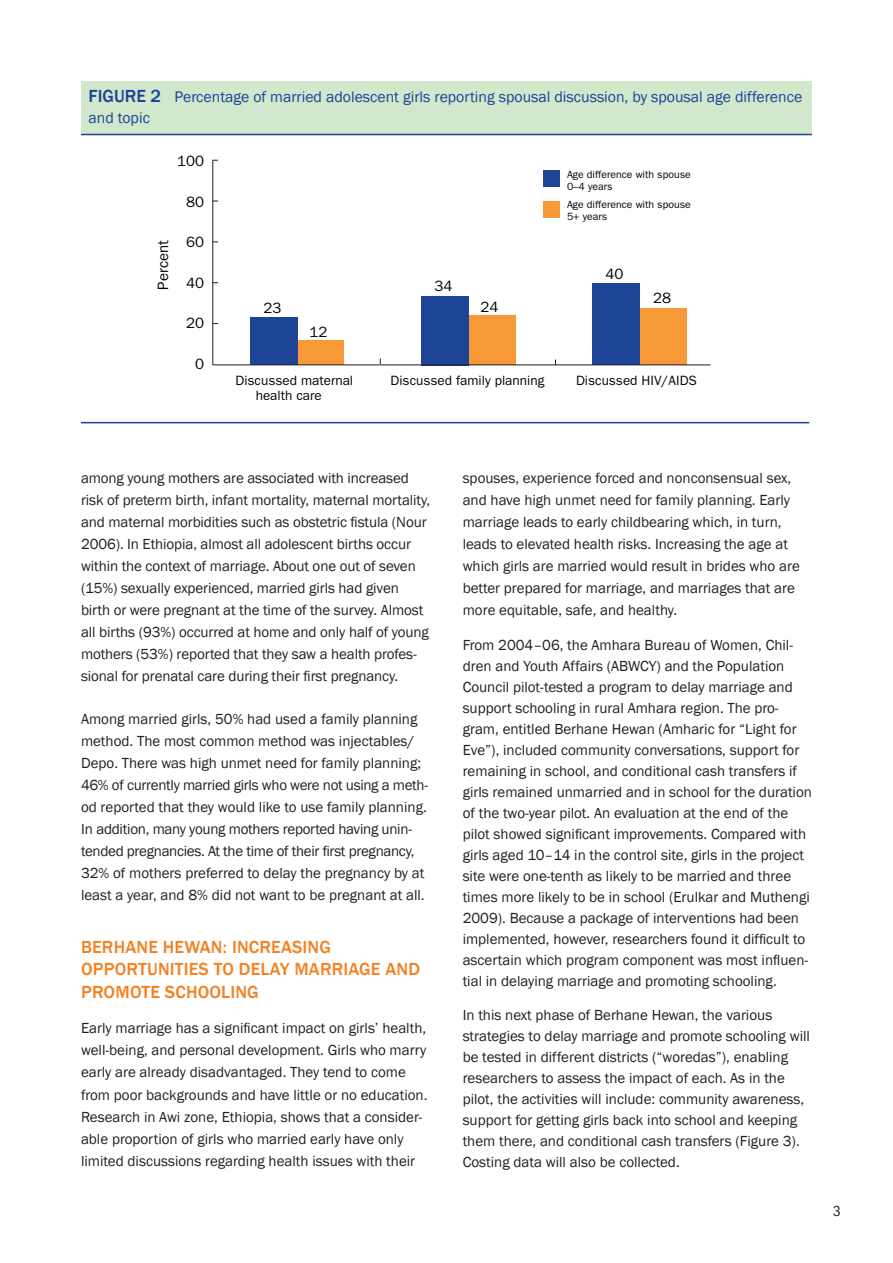
<style>
.page{position:relative;width:893px;height:1263px;background:#fff}
.page>*{position:absolute;margin:0;border:0;box-sizing:border-box;transform-origin:0 0}
.t1{font:500 18px/22.5px "Franklin Gothic";letter-spacing:.01em;color:#f58021}
.t2{font:15.75px/21px "Franklin Gothic";color:#1b4299}
.t3{font:15px/22px "Franklin Gothic";color:#231f20}
.t4{font:15px "Franklin Gothic";color:#040503}
.t5{font:condensed 15px "Franklin Gothic";color:#231f20}
.t6{font:13.5px "Franklin Gothic";color:#040503}
.t7{font:10.5px/12px "Franklin Gothic";color:#040503}
.s1{font-weight:500;font-size:18px}
</style>
<div class="page">
<hr style="left:212px;top:160px;width:1px;height:205px;background:#201d1e">
<div style="left:297px;top:340px;width:47px;height:25px;background:#f89938"></div>
<div style="left:468px;top:316px;width:47px;height:49px;background:#f89938"></div>
<div style="left:639px;top:308px;width:47px;height:57px;background:#f89938"></div>
<div style="left:250px;top:317px;width:47px;height:48px;background:#1d4496"></div>
<div style="left:421px;top:296px;width:47px;height:69px;background:#1d4496"></div>
<div style="left:592px;top:283px;width:47px;height:82px;background:#1d4496"></div>
<hr style="left:213px;top:364px;width:497px;height:1px;background:#201d1e">
<div style="left:543px;top:171px;width:16px;height:16px;background:#1d4496"></div>
<div style="left:543px;top:201px;width:16px;height:16px;background:#f89938"></div>
<div style="left:81px;top:81px;width:731px;height:54px;background:#d1e8cc"></div>
<hr style="left:81px;top:134px;width:731px;height:1px;background:#1b4299">
<hr style="left:81px;top:422px;width:728px;height:1px;background:#1b4299">
<p class="t2" style="left:89px;top:87px;width:715px"><span class="s1">FIGURE 2</span> Percentage of married adolescent girls reporting spousal discussion, by spousal age difference and topic</p>
<p class="t4" style="left:155px;top:290px;width:51px;rotate:-90deg">Percent</p>
<p class="t4" style="left:177px;top:153px;width:28px">100</p>
<p class="t4" style="left:186px;top:193px;width:19px">80</p>
<p class="t4" style="left:186px;top:234px;width:19px">60</p>
<p class="t4" style="left:186px;top:274px;width:19px">40</p>
<p class="t4" style="left:186px;top:315px;width:19px">20</p>
<p class="t4" style="left:195px;top:355px;width:10px">0</p>
<p class="t4" style="left:263px;top:299px;width:19px">23</p>
<p class="t4" style="left:309px;top:323px;width:19px">12</p>
<p class="t4" style="left:434px;top:277px;width:19px">34</p>
<p class="t4" style="left:480px;top:298px;width:19px">24</p>
<p class="t7" style="left:567px;top:168px;width:125px">Age difference with spouse<br>0–4 years</p>
<p class="t7" style="left:567px;top:198px;width:125px">Age difference with spouse<br>5+ years</p>
<p class="t4" style="left:605px;top:265px;width:19px">40</p>
<p class="t4" style="left:653px;top:289px;width:19px">28</p>
<p class="t6" style="left:235px;top:372px;width:119px">Discussed maternal</p>
<p class="t6" style="left:390px;top:372px;width:155px">Discussed family planning</p>
<p class="t6" style="left:576px;top:372px;width:122px">Discussed HIV/AIDS</p>
<p class="t6" style="left:256px;top:387px;width:68px">health care</p>
<p class="t3" style="left:81px;top:467px;width:351px">among young mothers are associated with increased risk of preterm birth, infant mortality, maternal mortality, and maternal morbidities such as obstetric fistula (Nour 2006). In Ethiopia, almost all adolescent births occur within the context of marriage. About one out of seven (15%) sexually experienced, married girls had given birth or were pregnant at the time of the survey. Almost all births (93%) occurred at home and only half of young mothers (53%) reported that they saw a health profes&shy;sional for prenatal care during their first pregnancy.</p>
<p class="t3" style="left:81px;top:708px;width:349px">Among married girls, 50% had used a family planning method. The most common method was injectables/ Depo. There was high unmet need for family planning; 46% of currently married girls who were not using a meth&shy;od reported that they would like to use family planning.<br>In addition, many young mothers reported having unin&shy;tended pregnancies. At the time of their first pregnancy, 32% of mothers preferred to delay the pregnancy by at least a year, and 8% did not want to be pregnant at all.</p>
<p class="t1" style="left:81px;top:936px;width:33px">BERHAN</p>
<p class="t1" style="left:148px;top:936px;width:50px">E HEWAN</p>
<p class="t1" style="left:81px;top:936px;width:341px;text-indent:142px">: INCREASING<br>OPPORTUNITIES TO DELAY MARRIAGE AND<br>PROMOTE SCHOOLING</p>
<p class="t3" style="left:81px;top:1018px;width:348px">Early marriage has a significant impact on girls’ health, well-being, and personal development. Girls who marry early are already disadvantaged. They tend to come from poor backgrounds and have little or no education.<br>Research in Awi zone, Ethiopia, shows that a consider&shy;able proportion of girls who married early have only limited discussions regarding health issues with their</p>
<p class="t3" style="left:463px;top:467px;width:339px">spouses, experience forced and nonconsensual sex, and have high unmet need for family planning. Early marriage leads to early childbearing which, in turn, leads to elevated health risks. Increasing the age at which girls are married would result in brides who are better prepared for marriage, and marriages that are more equitable, safe, and healthy.</p>
<p class="t3" style="left:463px;top:634px;width:351px;line-height:21px">From 2004–06, the Amhara Bureau of Women, Chil&shy;dren and Youth Affairs (ABWCY) and the Population Council pilot-tested a program to delay marriage and support schooling in rural Amhara region. The pro&shy;gram, entitled Berhane H ewan (Amharic for “Light for Eve”), included community conversations, support for remaining in school, and conditional cash transfers if girls remained unmarried and in school for the duration of the two-year pilot. An evaluation at the end of the pilot showed significant improvements. Compared with girls aged 10–14 in the control site, girls in the project site were one-tenth as likely to be married and three times more likely to be in school (Erulkar and Muthengi 2009). Because a package of interventions had been implemented, however, researchers found it difficult to ascertain which program component was most influen&shy;tial in delaying marriage and promoting schooling.</p>
<p class="t3" style="left:463px;top:1005px;width:349px;line-height:21px">In this next phase of Berhane Hewan, the various strategies to delay marriage and promote schooling will be tested in different districts (“woredas”), enabling researchers to assess the impact of each. As in the pilot, the activities will include: community awareness, support for getting girls back into school and keeping them there, and conditional cash transfers (Figure 3).<br>Costing data will also be collected.</p>
<p class="t5" style="left:833px;top:1203px;width:9px">3</p>
</div>
